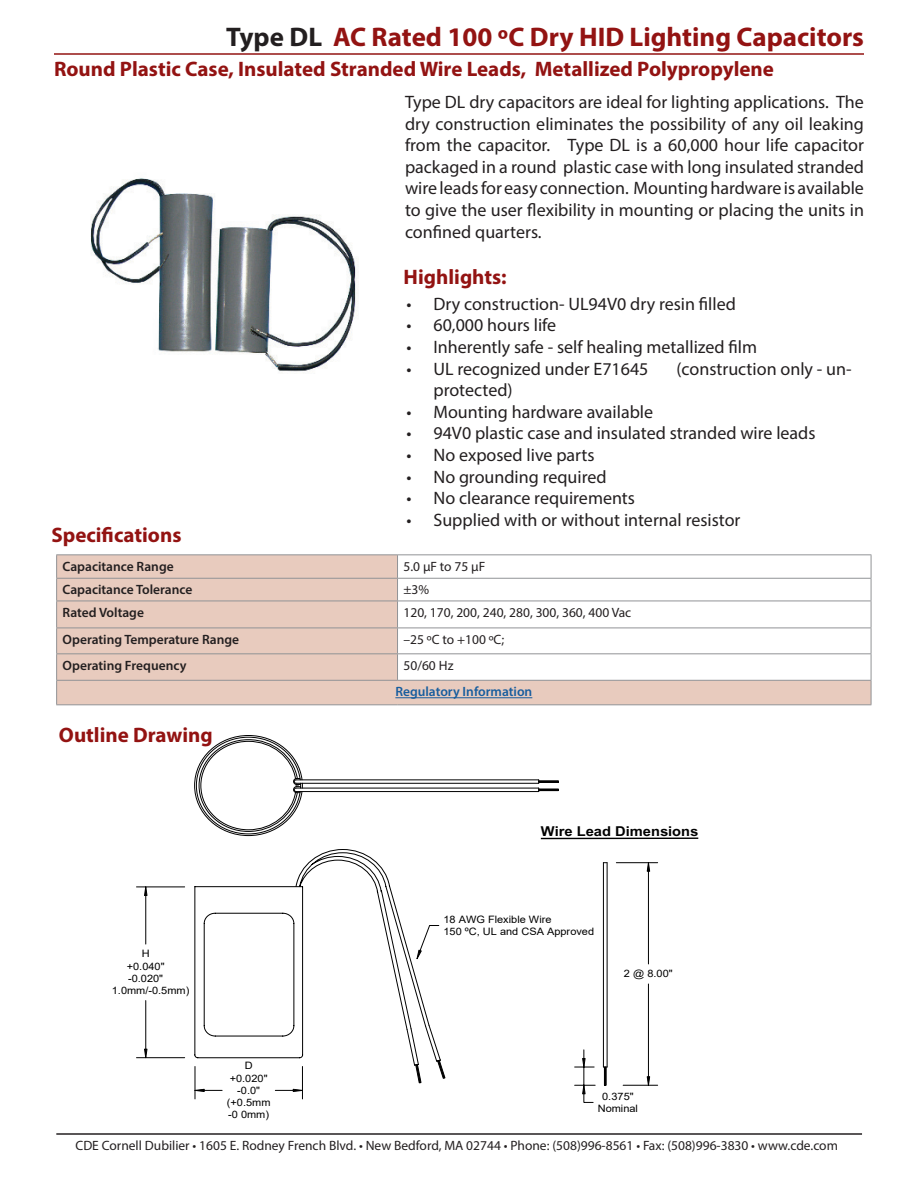
<style>
.page{position:relative;width:918px;height:1188px;background:#fff}
.page>*{position:absolute;margin:0;border:0;box-sizing:border-box;transform-origin:0 0}
.t1{font:700 27px "Myriad Pro";color:#931312}
.t2{font:700 21px "Myriad Pro";color:#931312}
.t3{font:18px/21.6px "Myriad Pro";color:#231f20;text-align:justify}
.t4{font:700 13.65px "Arial";color:#000;scale:1.08 1}
.t5{font:13.5px "Myriad Pro";color:#231f20}
.t6{font:600 13.5px "Myriad Pro";color:#231f20}
.t7{font:600 13.5px "Myriad Pro";color:#175d9e}
.t8{font:10.2px/12.1px "Arial";color:#000;text-align:center;scale:1.08 1}
.s1{color:#231f20}
</style>
<div class="page">
<hr style="left:54px;top:53px;width:810px;height:2px;background:#931312">
<hr style="left:56px;top:1133px;width:806px;height:2px;background:#231f20">
<img style="left:90px;top:178px;width:268px;height:195px">
<hr style="left:616px;top:862px;width:42px;height:1px;background:#000">
<hr style="left:623px;top:1085px;width:35px;height:1px;background:#000">
<hr style="left:648px;top:871px;width:1px;height:93px;background:#000">
<hr style="left:648px;top:984px;width:1px;height:93px;background:#000">
<svg style="left:647px;top:862px;width:3px;height:10px"></svg>
<svg style="left:647px;top:1076px;width:3px;height:10px"></svg>
<hr style="left:136px;top:887px;width:49px;height:1px;background:#000">
<hr style="left:136px;top:1057px;width:49px;height:1px;background:#000">
<hr style="left:145px;top:896px;width:1px;height:48px;background:#000">
<hr style="left:145px;top:1001px;width:1px;height:48px;background:#000">
<svg style="left:144px;top:886px;width:4px;height:10px"></svg>
<svg style="left:144px;top:1049px;width:4px;height:9px"></svg>
<hr style="left:541px;top:838px;width:157px;height:1px;background:#000">
<svg style="left:194px;top:735px;width:109px;height:102px"></svg>
<svg style="left:194px;top:849px;width:414px;height:254px"></svg>
<div style="left:538px;top:780px;width:21px;height:3px;border:1px solid #000"></div>
<div style="left:538px;top:789px;width:21px;height:2px;border:1px solid #000"></div>
<svg style="left:293px;top:778px;width:265px;height:15px"></svg>
<div style="left:59px;top:554px;width:810px;height:156px;background:linear-gradient(to right,#fff,#fff)"></div>
<svg style="left:57px;top:555px;width:814px;height:149px;fill:#e8cbbe"></svg>
<hr style="left:56px;top:554px;width:342px;height:1px;background:#919396">
<hr style="left:56px;top:578px;width:342px;height:1px;background:#919396">
<hr style="left:56px;top:601px;width:342px;height:1px;background:#919396">
<hr style="left:56px;top:628px;width:342px;height:1px;background:#919396">
<hr style="left:56px;top:653px;width:342px;height:1px;background:#919396">
<svg style="left:397px;top:555px;width:1px;height:125px"></svg>
<hr style="left:56px;top:680px;width:342px;height:1px;background:#919396">
<svg style="left:56px;top:555px;width:1px;height:149px"></svg>
<hr style="left:56px;top:704px;width:342px;height:1px;background:#919396">
<hr style="left:398px;top:704px;width:473px;height:1px;background:#919396">
<hr style="left:398px;top:554px;width:473px;height:1px;background:#919396">
<hr style="left:398px;top:578px;width:473px;height:1px;background:#919396">
<hr style="left:398px;top:601px;width:473px;height:1px;background:#919396">
<hr style="left:398px;top:628px;width:473px;height:1px;background:#919396">
<hr style="left:398px;top:653px;width:473px;height:1px;background:#919396">
<hr style="left:398px;top:680px;width:473px;height:1px;background:#919396">
<svg style="left:871px;top:555px;width:1px;height:149px"></svg>
<hr style="left:395px;top:697px;width:137px;height:1px;background:#175d9e">
<h1 class="t1" style="left:226px;top:19px;width:639px"><span class="s1">Type DL</span> AC Rated 100 ºC Dry HID Lighting Capacitors</h1>
<p class="t2" style="left:54px;top:55px;width:721px">Round Plastic Case, Insulated Stranded Wire Leads, Metallized Polypropylene</p>
<p class="t3" style="left:405px;top:91px;width:461px">Type DL dry capacitors are ideal for lighting applications. The dry construction eliminates the possibility of any oil leaking from the capacitor. Type DL is a 60,000 hour life capacitor packaged in a round plastic case with long insulated stranded wire leads for easy connection. Mounting hardware is available to give the user flexibility in mounting or placing the units in confined quarters.</p>
<p class="t2" style="left:404px;top:263px;width:105px">Highlights:</p>
<p class="t3" style="left:406px;top:293px;width:331px">• Dry construction- UL94V0 dry resin filled</p>
<p class="t3" style="left:406px;top:314px;width:151px">• 60,000 hours life</p>
<p class="t3" style="left:406px;top:336px;width:352px">• Inherently safe - self healing metallized film</p>
<p class="t3" style="left:406px;top:358px;width:244px">• UL recognized under E71645</p>
<p class="t3" style="left:676px;top:358px;width:177px">(construction only - un-</p>
<p class="t3" style="left:434px;top:379px;width:81px">protected)</p>
<p class="t3" style="left:406px;top:401px;width:248px">• Mounting hardware available</p>
<p class="t3" style="left:406px;top:422px;width:411px">• 94V0 plastic case and insulated stranded wire leads</p>
<p class="t3" style="left:406px;top:444px;width:190px">• No exposed live parts</p>
<p class="t3" style="left:406px;top:466px;width:202px">• No grounding required</p>
<p class="t3" style="left:406px;top:487px;width:230px">• No clearance requirements</p>
<p class="t3" style="left:406px;top:509px;width:336px">• Supplied with or without internal resistor</p>
<p class="t2" style="left:51px;top:521px;width:132px">Specifications</p>
<p class="t6" style="left:63px;top:558px;width:113px">Capacitance Range</p>
<p class="t5" style="left:404px;top:558px;width:83px">5.0 µF to 75 µF</p>
<p class="t6" style="left:63px;top:581px;width:131px">Capacitance Tolerance</p>
<p class="t5" style="left:404px;top:582px;width:27px">±3%</p>
<p class="t6" style="left:63px;top:604px;width:83px">Rated Voltage</p>
<p class="t5" style="left:404px;top:604px;width:229px">120, 170, 200, 240, 280, 300, 360, 400 Vac</p>
<p class="t6" style="left:63px;top:631px;width:178px">Operating Temperature Range</p>
<p class="t5" style="left:404px;top:631px;width:102px">–25 ºC to +100 ºC;</p>
<p class="t6" style="left:63px;top:657px;width:125px">Operating Frequency</p>
<p class="t5" style="left:404px;top:657px;width:51px">50/60 Hz</p>
<p class="t7" style="left:395px;top:683px;width:138px">Regulatory Information</p>
<p class="t2" style="left:59px;top:721px;width:155px">Outline Drawing</p>
<p class="t8" style="left:142px;top:948px;width:9px">H</p>
<p class="t8" style="left:127px;top:960px;width:37px">+0.040"</p>
<p class="t8" style="left:128px;top:972px;width:34px">-0.020"</p>
<p class="t8" style="left:112px;top:984px;width:73px">1.0mm/-0.5mm)</p>
<p class="t8" style="left:227px;top:1060px;width:42px">D +0.020" -0.0" (+0.5mm -0 0mm)</p>
<p class="t4" style="left:541px;top:823px;width:147px">Wire Lead Dimensions</p>
<p class="t8" style="left:443px;top:913px;width:141px;text-align:left">18 AWG Flexible Wire<br>150 ºC, UL and CSA Approved</p>
<p class="t8" style="left:624px;top:968px;width:47px">2 @ 8.00"</p>
<p class="t8" style="left:598px;top:1090px;width:39px">0.375"<br>Nominal</p>
<p class="t5" style="left:76px;top:1138px;width:764px">CDE Cornell Dubilier • 1605 E. Rodney French Blvd. • New Bedford, MA 02744 • Phone: (508)996-8561 • Fax: (508)996-3830 • www.cde.com</p>
</div>
